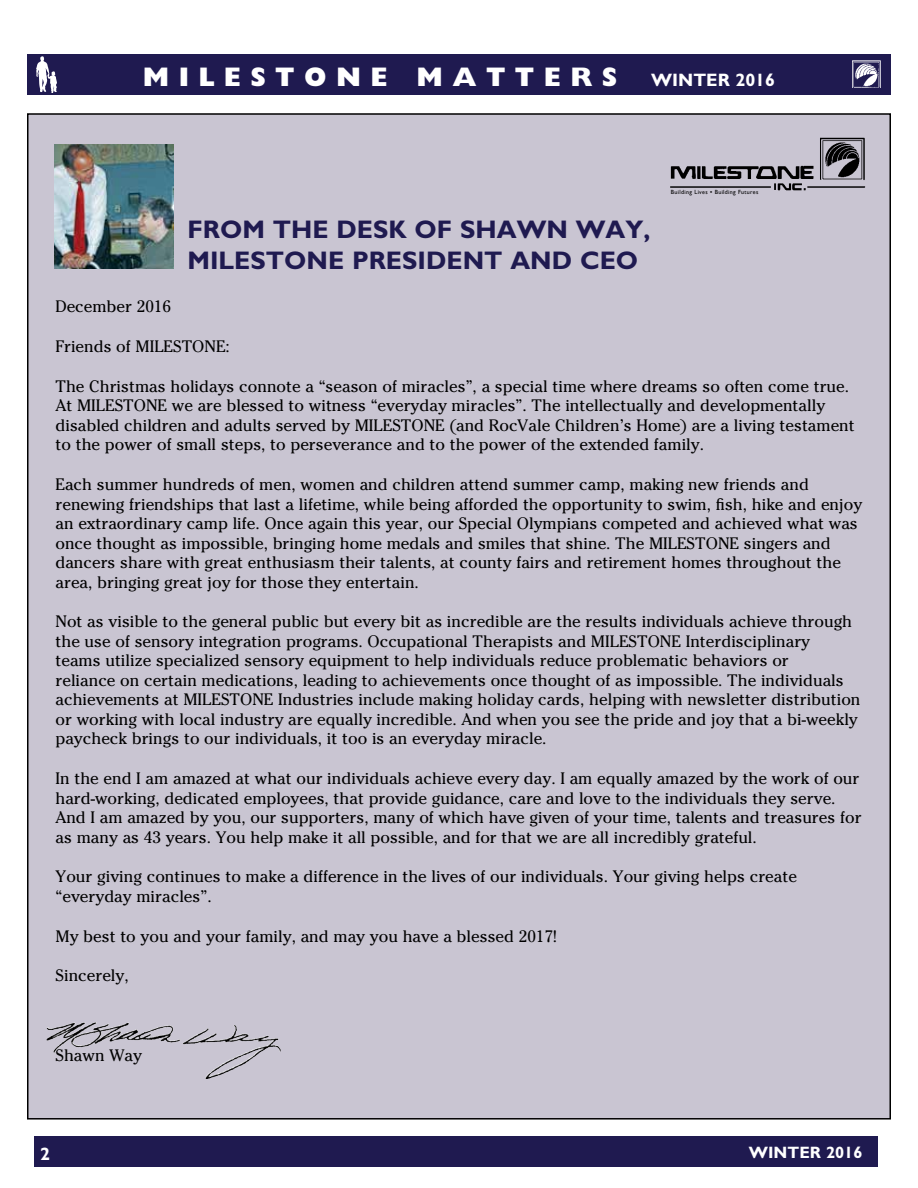
<style>
.page{position:relative;width:918px;height:1188px;background:#fff}
.page>*{position:absolute;margin:0;border:0;box-sizing:border-box;transform-origin:0 0}
.t1{font:800 27px "Gill Sans";letter-spacing:.35em;color:#fff}
.t2{font:700 25.5px/30.6px "Gill Sans Std";color:#1f1a50}
.t3{font:700 18px "Gill Sans";color:#fff}
.t4{font:16.5px/19.5px "Cheltenham Std";color:#000}
.t5{font:700 16.5px "Gill Sans";color:#fff}
.t6{font:6px "Gill Sans";letter-spacing:.05em;color:#000}
.s1{font-weight:700}
</style>
<div class="page">
<div style="left:28px;top:114px;width:862px;height:1005px;background:#c9c5d2"></div>
<div style="left:34px;top:1137px;width:844px;height:30px;background:#1f1a50"></div>
<div style="left:27px;top:54px;width:864px;height:40px;background:#1f1a50"></div>
<svg style="left:36px;top:56px;width:21px;height:37px"></svg>
<img style="left:54px;top:145px;width:119px;height:124px">
<img style="left:670px;top:137px;width:196px;height:54px">
<img style="left:46px;top:1022px;width:47px;height:19px">
<img style="left:852px;top:60px;width:29px;height:28px">
<h1 class="t1" style="left:143px;top:61px;width:476px">MILESTONE MATTERS</h1>
<p class="t3" style="left:651px;top:69px;width:126px">WINTER 2016</p>
<h2 class="t2" style="left:188px;top:214px;width:464px">FROM THE DESK OF SHAWN WAY,<br>MILESTONE PRESIDENT AND CEO</h2>
<p class="t6" style="left:671px;top:188px;width:89px">Building Lives <span class="s1">•</span> Building Futures</p>
<p class="t4" style="left:56px;top:297px;width:117px">December 2016</p>
<p class="t4" style="left:56px;top:337px;width:176px">Friends of MILESTONE:</p>
<p class="t4" style="left:56px;top:376px;width:801px">The Christmas holidays connote a “season of miracles”, a special time where dreams so often come true.<br>At MILESTONE we are blessed to witness “everyday miracles”. The intellectually and developmentally disabled children and adults served by MILESTONE (and RocVale Children’s Home) are a living testament to the power of small steps, to perseverance and to the power of the extended family.</p>
<p class="t4" style="left:56px;top:475px;width:808px">Each summer hundreds of men, women and children attend summer camp, making new friends and renewing friendships that last a lifetime, while being afforded the opportunity to swim, fish, hike and enjoy an extraordinary camp life. Once again this year, our Special Olympians competed and achieved what was once thought as impossible, bringing home medals and smiles that shine. The MILESTONE singers and dancers share with great enthusiasm their talents, at county fairs and retirement homes throughout the area, bringing great joy for those they entertain.</p>
<p class="t4" style="left:56px;top:612px;width:806px">Not as visible to the general public but every bit as incredible are the results individuals achieve through the use of sensory integration programs. Occupational Therapists and MILESTONE Interdisciplinary<br>teams utilize specialized sensory equipment to help individuals reduce problematic behaviors or<br>reliance on certain medications, leading to achievements once thought of as impossible. The individuals achievements at MILESTONE Industries include making holiday cards, helping with newsletter distribution or working with local industry are equally incredible. And when you see the pride and joy that a bi-weekly paycheck brings to our individuals, it too is an everyday miracle.</p>
<p class="t4" style="left:56px;top:769px;width:808px">In the end I am amazed at what our individuals achieve every day. I am equally amazed by the work of our hard-working, dedicated employees, that provide guidance, care and love to the individuals they serve.<br>And I am amazed by you, our supporters, many of which have given of your time, talents and treasures for as many as 43 years. You help make it all possible, and for that we are all incredibly grateful.</p>
<p class="t4" style="left:56px;top:867px;width:743px">Your giving continues to make a difference in the lives of our individuals. Your giving helps create “everyday miracles”.</p>
<p class="t4" style="left:56px;top:926px;width:503px">My best to you and your family, and may you have a blessed 2017!</p>
<p class="t4" style="left:56px;top:966px;width:75px">Sincerely,</p>
<p class="t4" style="left:56px;top:1045px;width:88px">Shawn Way</p>
<p class="t3" style="left:40px;top:1144px;width:11px">2</p>
<p class="t5" style="left:749px;top:1143px;width:115px">WINTER 2016</p>
</div>
